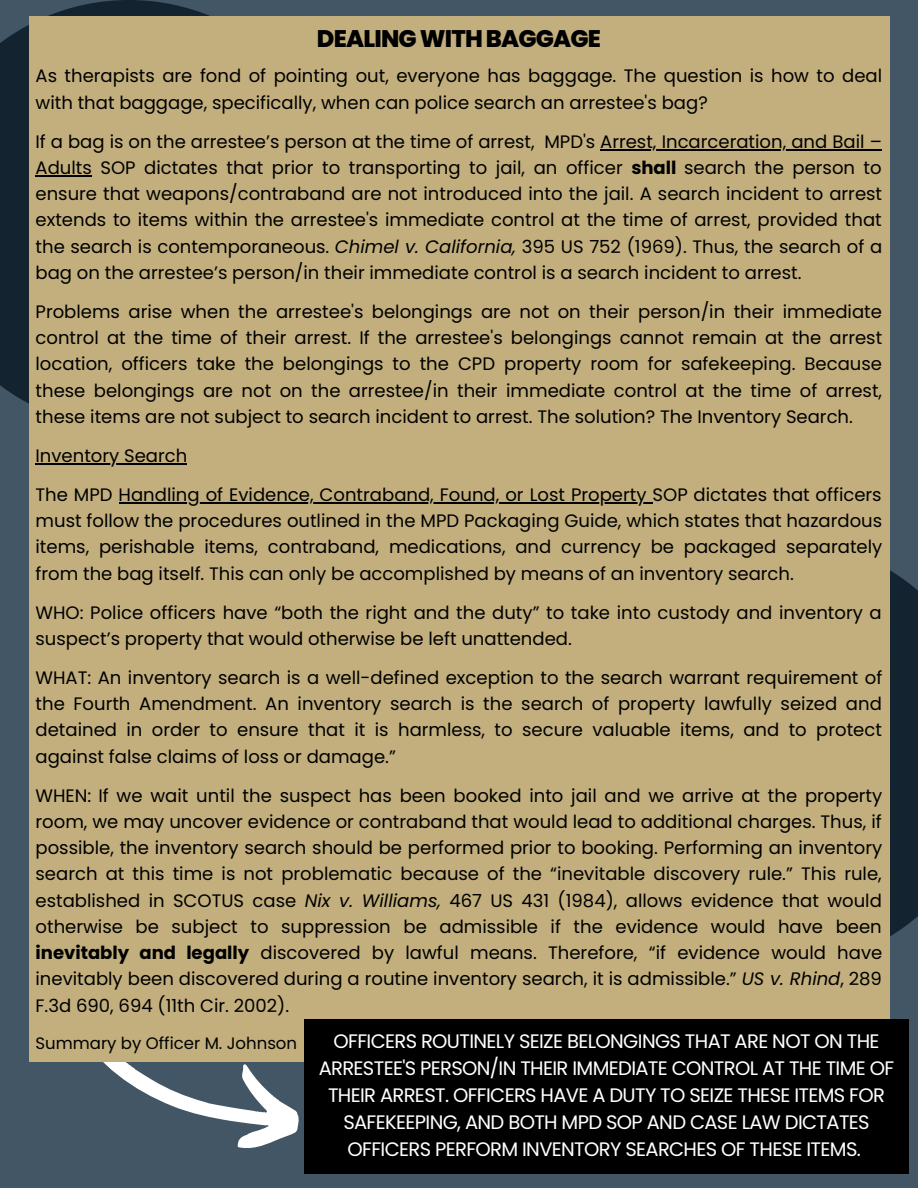
<style>
.page{position:relative;width:918px;height:1188px;background:#435666}
.page>*{position:absolute;margin:0;border:0;box-sizing:border-box;transform-origin:0 0}
.t1{font:800 24px "Poppins";letter-spacing:-.035em;color:#000}
.t2{font:19.5px/27px "Poppins";letter-spacing:-.035em;color:#fff;text-align:center}
.t3{font:18px/26.2px "Poppins";color:#000;text-align:justify}
.t4{font:16.5px "Poppins";color:#000}
.s1{font-weight:700}
.s2{font-style:italic}
</style>
<div class="page">
<svg style="left:889px;top:539px;width:29px;height:429px;fill:#142330"></svg>
<svg style="left:0;top:0;width:210px;height:404px;fill:#142330"></svg>
<svg style="left:103px;top:1062px;width:196px;height:86px"></svg>
<div style="left:29px;top:16px;width:860px;height:1046px;background:#c2af7d"></div>
<div style="left:304px;top:1019px;width:605px;height:155px;background:#000"></div>
<hr style="left:600px;top:149px;width:282px;height:2px;background:#000">
<hr style="left:36px;top:175px;width:56px;height:2px;background:#000">
<hr style="left:36px;top:463px;width:151px;height:2px;background:#000">
<hr style="left:119px;top:502px;width:534px;height:2px;background:#000">
<p class="t1" style="left:317px;top:22px;width:286px">DEALING WITH BAGGAGE</p>
<p class="t3" style="left:36px;top:63px;width:848px">As therapists are fond of pointing out, everyone has baggage. The question is how to deal with that baggage, specifically, when can police search an arrestee's bag?</p>
<p class="t3" style="left:36px;top:128px;width:848px">If a bag is on the arrestee’s person at the time of arrest, MPD's Arrest, Incarceration, and Bail – Adults SOP dictates that prior to transporting to jail, an officer <span class="s1">shall</span> search the person to ensure that weapons/contraband are not introduced into the jail. A search incident to arrest extends to items within the arrestee's immediate control at the time of arrest, provided that the search is contemporaneous. <span class="s2">Chimel v. California,</span> 395 US 752 (1969). Thus, the search of a bag on the arrestee’s person/in their immediate control is a search incident to arrest.</p>
<p class="t3" style="left:36px;top:298px;width:848px">Problems arise when the arrestee's belongings are not on their person/in their immediate control at the time of their arrest. If the arrestee's belongings cannot remain at the arrest location, officers take the belongings to the CPD property room for safekeeping. Because these belongings are not on the arrestee/in their immediate control at the time of arrest, these items are not subject to search incident to arrest. The solution? The Inventory Search.</p>
<p class="t3" style="left:36px;top:442px;width:153px">Inventory Search</p>
<p class="t3" style="left:36px;top:481px;width:848px">The MPD Handling of Evidence, Contraband, Found, or Lost Property SOP dictates that officers must follow the procedures outlined in the MPD Packaging Guide, which states that hazardous items, perishable items, contraband, medications, and currency be packaged separately from the bag itself. This can only be accomplished by means of an inventory search.</p>
<p class="t3" style="left:36px;top:599px;width:848px">WHO: Police officers have “both the right and the duty” to take into custody and inventory a suspect’s property that would otherwise be left unattended.</p>
<p class="t3" style="left:36px;top:664px;width:848px">WHAT: An inventory search is a well-defined exception to the search warrant requirement of the Fourth Amendment. An inventory search is the search of property lawfully seized and detained in order to ensure that it is harmless, to secure valuable items, and to protect against false claims of loss or damage.”</p>
<p class="t3" style="left:36px;top:782px;width:848px">WHEN: If we wait until the suspect has been booked into jail and we arrive at the property room, we may uncover evidence or contraband that would lead to additional charges. Thus, if possible, the inventory search should be performed prior to booking. Performing an inventory search at this time is not problematic because of the “inevitable discovery rule.” This rule, established in SCOTUS case <span class="s2">Nix v. Williams,</span> 467 US 431 (1984), allows evidence that would otherwise be subject to suppression be admissible if the evidence would have been <span class="s1">inevitably and legally</span> discovered by lawful means. Therefore, “if evidence would have inevitably been discovered during a routine inventory search, it is admissible.” <span class="s2">US v. Rhind</span>, 289<br>F.3d 690, 694 (11th Cir. 2002).</p>
<p class="t4" style="left:36px;top:1032px;width:263px">Summary by Officer M. Johnson</p>
<p class="t2" style="left:319px;top:1028px;width:577px">OFFICERS ROUTINELY SEIZE BELONGINGS THAT ARE NOT ON THE ARRESTEE'S PERSON/IN THEIR IMMEDIATE CONTROL AT THE TIME OF THEIR ARREST. OFFICERS HAVE A DUTY TO SEIZE THESE ITEMS FOR SAFEKEEPING, AND BOTH MPD SOP AND CASE LAW DICTATES OFFICERS PERFORM INVENTORY SEARCHES OF THESE ITEMS.</p>
</div>
